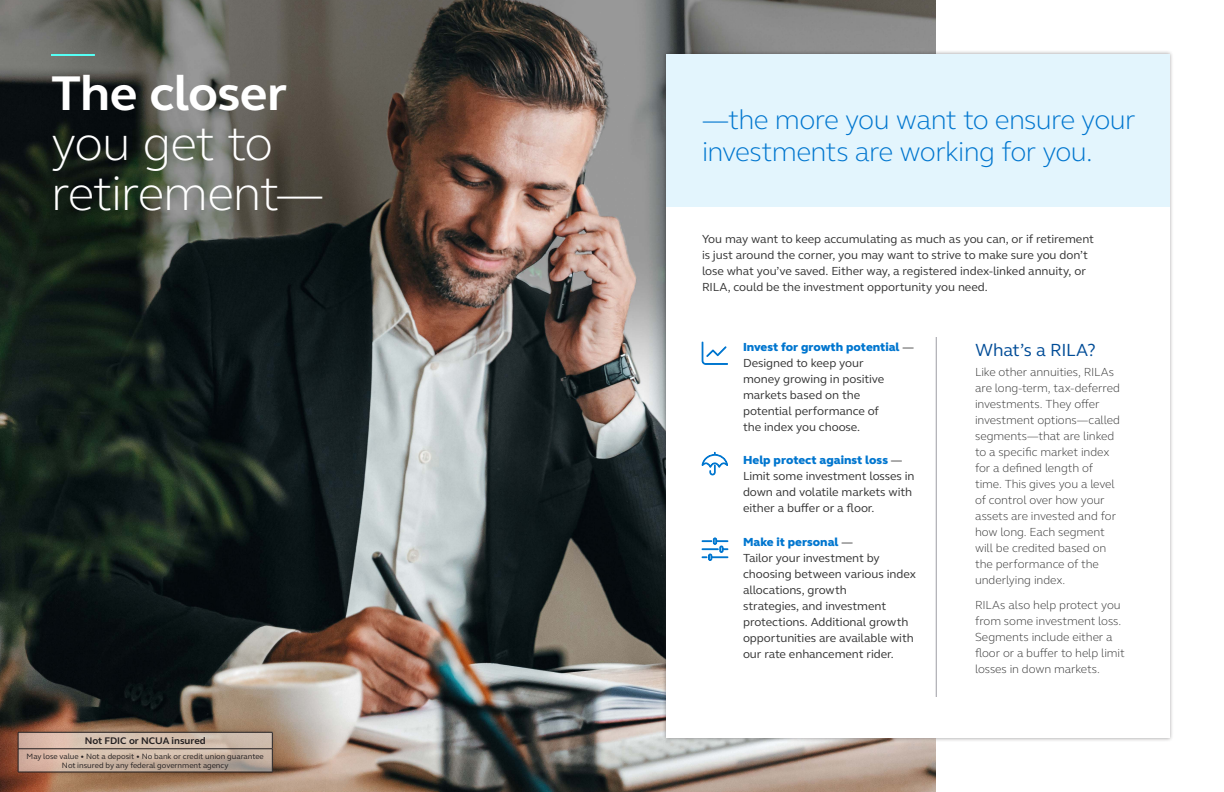
<style>
.page{position:relative;width:1224px;height:792px;background:#fff}
.page>*{position:absolute;margin:0;border:0;box-sizing:border-box;transform-origin:0 0}
.t1{font:300 50px/50px "FS Elliot Pro";letter-spacing:-.03em;color:#fff}
.t2{font:700 50px "FS Elliot Pro";letter-spacing:-.015em;color:#fff}
.t3{font:300 28px/32px "FS Elliot Pro";letter-spacing:-.025em;color:#0076cf}
.t4{font:18px "FS Elliot Pro";letter-spacing:-.015em;color:#004c97}
.t5{font:12px/16px "FS Elliot Pro";letter-spacing:-.005em;color:#333}
.t6{font:300 12px/16px "FS Elliot Pro";letter-spacing:-.005em;color:#333}
.t7{font:800 12px "FS Elliot";color:#0076cf}
.t8{font:700 9.8px "FS Elliot Pro";color:#231f20}
.t9{font:7.9px/9.5px "FS Elliot Pro";color:#231f20;text-align:center}
.s1{font-family:"FS Elliot Pro";font-weight:400;color:#333}
</style>
<div class="page">
<img style="left:0;top:0;width:936px;height:792px">
<hr style="left:51px;top:54px;width:44px;height:2px;background:#55fff5">
<div style="left:662px;top:50px;width:512px;height:692px;background:#231f20;opacity:.4"></div>
<div style="left:666px;top:54px;width:504px;height:684px;background:#fff"></div>
<svg style="left:702px;top:342px;width:26px;height:23px"></svg>
<svg style="left:702px;top:452px;width:26px;height:23px"></svg>
<svg style="left:702px;top:538px;width:26px;height:23px"></svg>
<hr style="left:936px;top:337px;width:1px;height:360px;background:#9d9ea4">
<div style="left:666px;top:54px;width:504px;height:153px;background:#e3f5fd"></div>
<div style="left:13px;top:727px;width:264px;height:50px;background:#231f20;opacity:.4"></div>
<svg style="left:19px;top:733px;width:253px;height:39px;background:#c7b1a2"></svg>
<hr style="left:18px;top:772px;width:254px;height:1px;background:#231f20">
<hr style="left:18px;top:732px;width:254px;height:1px;background:#231f20">
<svg style="left:18px;top:732px;width:1px;height:40px"></svg>
<svg style="left:272px;top:732px;width:1px;height:40px"></svg>
<hr style="left:18px;top:749px;width:254px;height:1px;background:#231f20">
<h1 class="t2" style="left:51px;top:59px;width:238px">The closer</h1>
<h1 class="t1" style="left:51px;top:116px;width:274px">you get to retirement—</h1>
<p class="t8" style="left:85px;top:734px;width:122px">Not FDIC or NCUA insured</p>
<p class="t9" style="left:27px;top:751px;width:239px">May lose value • Not a deposit • No bank or credit union guarantee<br>Not insured by any federal government agency</p>
<h2 class="t3" style="left:702px;top:103px;width:435px">—the more you want to ensure your investments are working for you.</h2>
<p class="t5" style="left:702px;top:231px;width:393px">You may want to keep accumulating as much as you can, or if retirement is just around the corner, you may want to strive to make sure you don’t lose what you’ve saved. Either way, a registered index-linked annuity, or RILA, could be the investment opportunity you need.</p>
<p class="t7" style="left:743px;top:339px;width:172px">Invest for growth potential <span class="s1">—</span></p>
<p class="t5" style="left:743px;top:355px;width:143px">Designed to keep your money growing in positive markets based on the potential performance of the index you choose.</p>
<p class="t7" style="left:743px;top:452px;width:161px">Help protect against loss <span class="s1">—</span></p>
<p class="t5" style="left:743px;top:468px;width:173px">Limit some investment losses in down and volatile markets with either a buffer or a floor.</p>
<p class="t7" style="left:743px;top:534px;width:111px">Make it personal <span class="s1">—</span></p>
<p class="t5" style="left:743px;top:550px;width:174px">Tailor your investment by choosing between various index allocations, growth<br>strategies, and investment protections. Additional growth opportunities are available with our rate enhancement rider.</p>
<h3 class="t4" style="left:975px;top:337px;width:122px">What’s a RILA?</h3>
<p class="t6" style="left:975px;top:364px;width:146px">Like other annuities, RILAs are long-term, tax-deferred investments. They offer investment options—called segments—that are linked to a specific market index for a defined length of time. This gives you a level of control over how your assets are invested and for how long. Each segment will be credited based on the performance of the underlying index.</p>
<p class="t6" style="left:975px;top:597px;width:151px">RILAs also help protect you from some investment loss.<br>Segments include either a floor or a buffer to help limit losses in down markets.</p>
</div>
